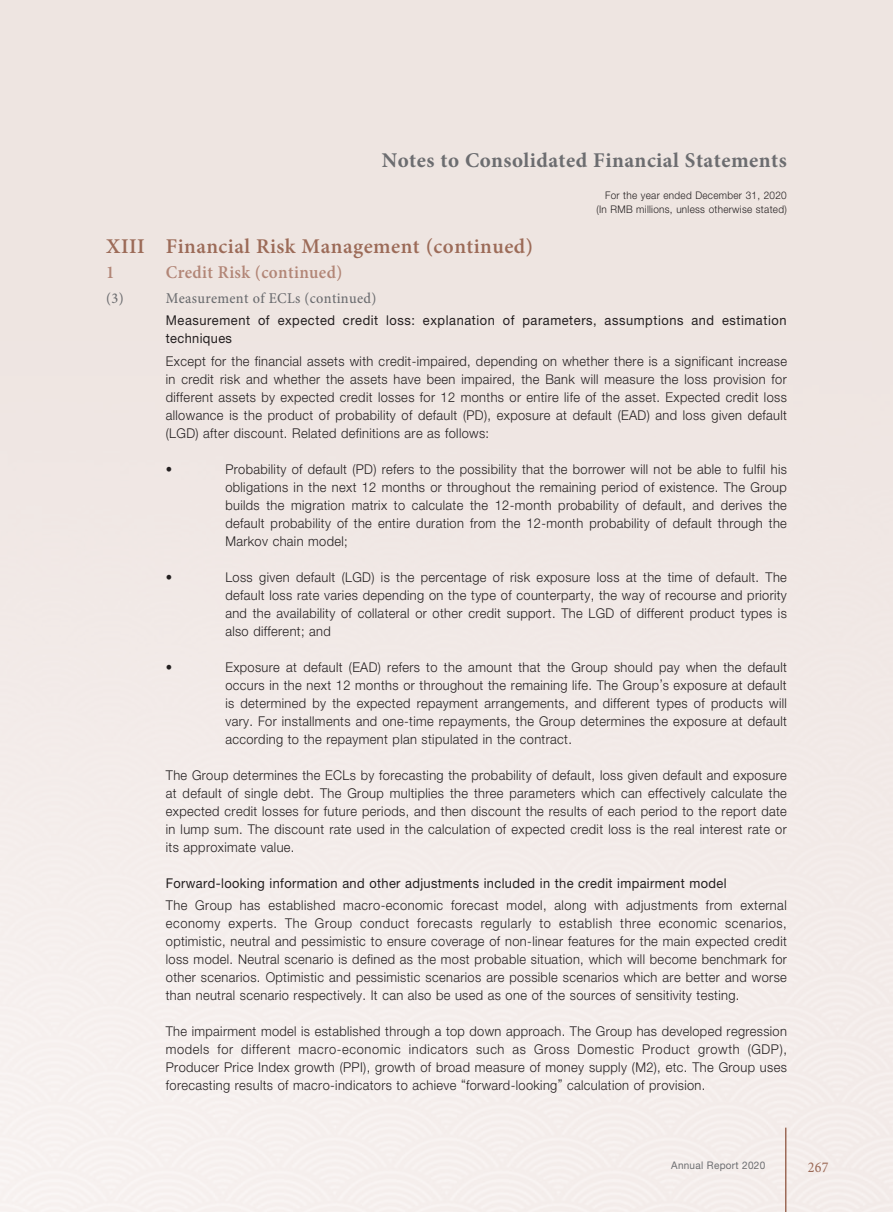
<style>
.page{position:relative;width:893px;height:1212px;background:#fff}
.page>*{position:absolute;margin:0;border:0;box-sizing:border-box;transform-origin:0 0}
.t1{font:700 21px "Minion Pro";letter-spacing:.02em;color:#6c6d70}
.t2{font:600 21px "Minion Pro";letter-spacing:.02em;color:#9c6b58}
.t3{font:600 18px "Minion Pro";letter-spacing:.02em;color:#b28677;scale:.95 1}
.t4{font:500 15px "Minion Pro";letter-spacing:.02em;color:#6c6d70;scale:.95 1}
.t5{font:15px "Minion Pro Cn Capt";color:#9c6b58}
.t6{font:300 13.5px/18px "Helvetica Neue LT Std";letter-spacing:.03em;color:#231f20;text-align:justify;scale:.95 1}
.t7{font:13.5px/18px "Helvetica Neue LT Std";letter-spacing:.03em;color:#231f20;scale:.95 1}
.t8{font:300 10.5px/13.5px "Helvetica Neue LT Std";letter-spacing:.03em;color:#231f20;text-align:right;scale:.95 1}
.t9{font:10.5px "Helvetica Neue LT Std";letter-spacing:.03em;color:#6c6d70;scale:.95 1}
</style>
<div class="page">
<hr style="left:785px;top:1127px;width:1px;height:85px;background:#9c6b58">
<h1 class="t1" style="left:382px;top:145px;width:407px">Notes to Consolidated Financial Statements</h1>
<p class="t8" style="left:596px;top:189px;width:202px">For the year ended December 31, 2020 (In RMB millions, unless otherwise stated)</p>
<h1 class="t2" style="left:106px;top:231px;width:428px">XIII Financial Risk Management (continued)</h1>
<h2 class="t3" style="left:106px;top:260px;width:10px">1</h2>
<h2 class="t3" style="left:166px;top:260px;width:187px">Credit Risk (continued)</h2>
<p class="t4" style="left:106px;top:288px;width:20px">(3)</p>
<p class="t4" style="left:166px;top:288px;width:223px">Measurement of ECLs (continued)</p>
<p class="t7" style="left:166px;top:311px;width:655px">Measurement of expected credit loss: explanation of parameters, assumptions and estimation techniques</p>
<p class="t6" style="left:166px;top:352px;width:655px">Except for the financial assets with credit-impaired, depending on whether there is a significant increase in credit risk and whether the assets have been impaired, the Bank will measure the loss provision for different assets by expected credit losses for 12 months or entire life of the asset. Expected credit loss allowance is the product of probability of default (PD), exposure at default (EAD) and loss given default (LGD) after discount. Related definitions are as follows:</p>
<p class="t6" style="left:166px;top:460px;width:8px">•</p>
<p class="t6" style="left:225px;top:460px;width:593px">Probability of default (PD) refers to the possibility that the borrower will not be able to fulfil his obligations in the next 12 months or throughout the remaining period of existence. The Group builds the migration matrix to calculate the 12-month probability of default, and derives the default probability of the entire duration from the 12-month probability of default through the Markov chain model;</p>
<p class="t6" style="left:166px;top:568px;width:8px">•</p>
<p class="t6" style="left:225px;top:568px;width:593px">Loss given default (LGD) is the percentage of risk exposure loss at the time of default. The default loss rate varies depending on the type of counterparty, the way of recourse and priority and the availability of collateral or other credit support. The LGD of different product types is also different; and</p>
<p class="t6" style="left:166px;top:657px;width:8px">•</p>
<p class="t6" style="left:225px;top:657px;width:593px">Exposure at default (EAD) refers to the amount that the Group should pay when the default occurs in the next 12 months or throughout the remaining life. The Group’s exposure at default is determined by the expected repayment arrangements, and different types of products will vary. For installments and one-time repayments, the Group determines the exposure at default according to the repayment plan stipulated in the contract.</p>
<p class="t6" style="left:166px;top:765px;width:655px">The Group determines the ECLs by forecasting the probability of default, loss given default and exposure at default of single debt. The Group multiplies the three parameters which can effectively calculate the expected credit losses for future periods, and then discount the results of each period to the report date in lump sum. The discount rate used in the calculation of expected credit loss is the real interest rate or its approximate value.</p>
<p class="t7" style="left:166px;top:874px;width:592px">Forward-looking information and other adjustments included in the credit impairment model</p>
<p class="t6" style="left:166px;top:896px;width:655px">The Group has established macro-economic forecast model, along with adjustments from external economy experts. The Group conduct forecasts regularly to establish three economic scenarios, optimistic, neutral and pessimistic to ensure coverage of non-linear features for the main expected credit loss model. Neutral scenario is defined as the most probable situation, which will become benchmark for other scenarios. Optimistic and pessimistic scenarios are possible scenarios which are better and worse than neutral scenario respectively. It can also be used as one of the sources of sensitivity testing.</p>
<p class="t6" style="left:166px;top:1022px;width:655px">The impairment model is established through a top down approach. The Group has developed regression models for different macro-economic indicators such as Gross Domestic Product growth (GDP), Producer Price Index growth (PPI), growth of broad measure of money supply (M2), etc. The Group uses forecasting results of macro-indicators to achieve “forward-looking” calculation of provision.</p>
<p class="t9" style="left:671px;top:1159px;width:100px">Annual Report 2020</p>
<p class="t5" style="left:808px;top:1159px;width:22px">267</p>
</div>
